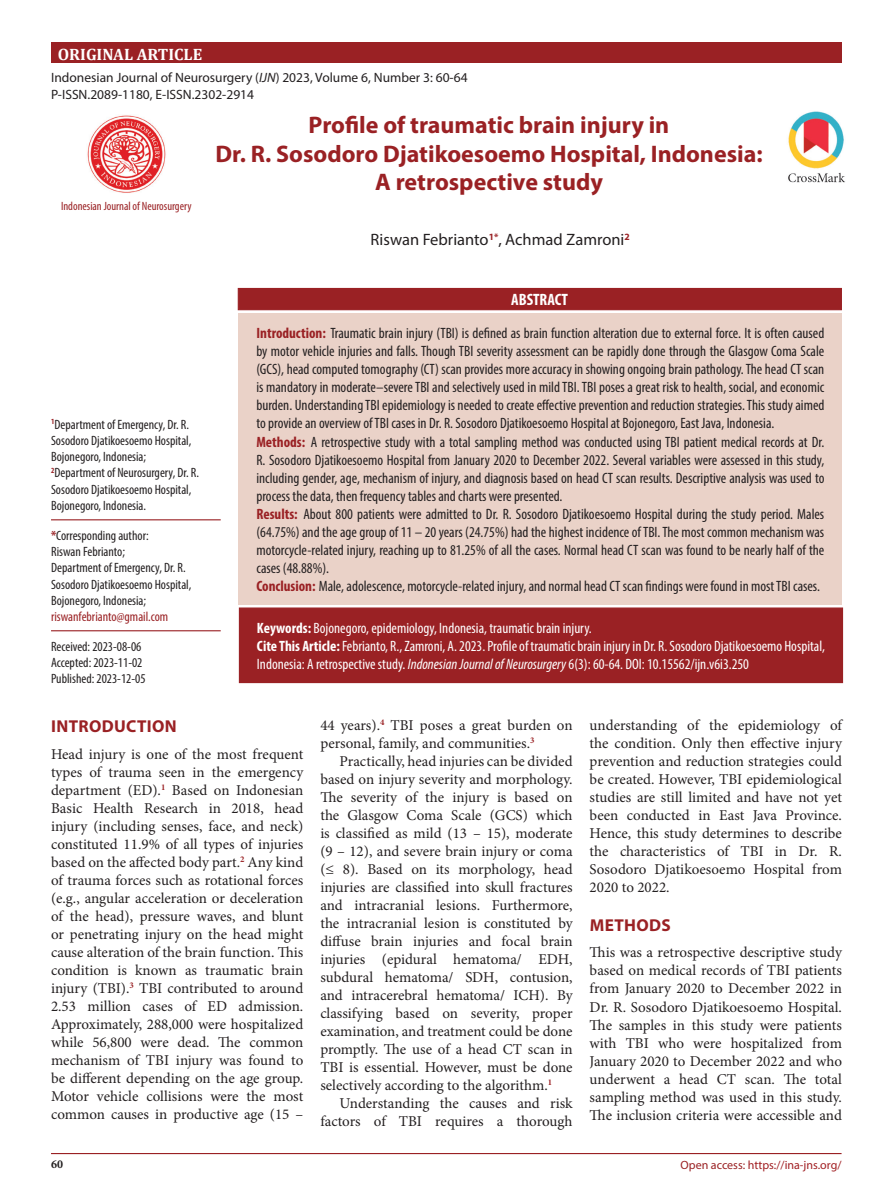
<style>
.page{position:relative;width:893px;height:1191px;background:#fff}
.page>*{position:absolute;margin:0;border:0;box-sizing:border-box;transform-origin:0 0}
.Judul_Naskah{font:700 24px/28.8px "Myriad Pro";color:#9a2124;text-align:center}
.judul{font:700 17.25px "Myriad Pro";letter-spacing:.02em;color:#9a2124}
.Author{font:16.5px "Myriad Pro";color:#231f20}
.t1{font:700 16.5px "Cambria";color:#fff}
.Default{font:700 condensed 16.5px "Myriad Pro";color:#fff}
.t2{font:15px/18px "Minion Pro";color:#231f20;text-align:justify}
.t3{font:condensed 15px/18px "Myriad Pro";color:#231f20;text-align:justify}
.t4{font:condensed 15px/18px "Myriad Pro";color:#fff}
.Afiliasi{font:condensed 13.5px/16.2px "Myriad Pro";color:#231f20}
.t5{font:13.5px "Myriad Pro";color:#231f20}
.Afiliasi-2{font:condensed 13.5px "Myriad Pro";color:#9a2124}
.judul-2{font:condensed 12px "Myriad Pro";color:#9a2124}
.judul-3{font:12px "Myriad Pro";color:#a11f23}
.judul-4{font:700 12px "Minion Pro";color:#231f20}
.s1{font-style:italic}
.s2{font-weight:700;color:#9a2124}
.s3{font-weight:700}
.s4{color:#9a2124}
</style>
<div class="page">
<div style="left:51px;top:43px;width:790px;height:20px;background:#9a2124"></div>
<div style="left:238px;top:288px;width:604px;height:22px;background:#9a2124"></div>
<div style="left:239px;top:313px;width:603px;height:291px;background:#ead2c8"></div>
<div style="left:239px;top:607px;width:604px;height:76px;background:#9a2124;border:1px solid #9a2124"></div>
<img style="left:788px;top:111px;width:57px;height:72px">
<hr style="left:51px;top:519px;width:170px;height:1px;background:#9a2124">
<hr style="left:51px;top:630px;width:170px;height:1px;background:#9a2124">
<hr style="left:51px;top:1153px;width:790px;height:1px;background:#9a2124">
<img style="left:87px;top:115px;width:79px;height:78px">
<p class="t1" style="left:58px;top:43px;width:146px">ORIGINAL ARTICLE</p>
<p class="t5" style="left:51px;top:70px;width:418px">Indonesian Journal of Neurosurgery (<span class="s1">IJN</span>) 2023, Volume 6, Number 3: 60-64</p>
<p class="t5" style="left:51px;top:86px;width:205px">P-ISSN.2089-1180, E-ISSN.2302-2914</p>
<p class="judul-2" style="left:61px;top:198px;width:132px">Indonesian Journal of Neurosurgery</p>
<p class="Judul_Naskah" style="left:309px;top:110px;width:362px">Profile of traumatic brain injury in</p>
<p class="Judul_Naskah" style="left:215px;top:138px;width:549px">Dr. R. Sosodoro Djatikoesoemo Hospital, Indonesia:<br>A retrospective study</p>
<p class="Author" style="left:371px;top:230px;width:261px">Riswan Febrianto<sup>1*</sup>, Achmad Zamroni<sup>2</sup></p>
<p class="Afiliasi" style="left:51px;top:416px;width:142px"><sup>1</sup>Department of Emergency, Dr. R.<br>Sosodoro Djatikoesoemo Hospital,<br>Bojonegoro, Indonesia;</p>
<p class="Afiliasi" style="left:51px;top:465px;width:150px"><sup>2</sup>Department of Neurosurgery, Dr. R.<br>Sosodoro Djatikoesoemo Hospital,<br>Bojonegoro, Indonesia.</p>
<p class="Afiliasi" style="left:51px;top:527px;width:99px"><span class="s2">*</span>Corresponding author:</p>
<p class="Afiliasi" style="left:51px;top:543px;width:75px">Riswan Febrianto;</p>
<p class="Afiliasi" style="left:51px;top:559px;width:142px">Department of Emergency, Dr. R.<br>Sosodoro Djatikoesoemo Hospital,<br>Bojonegoro, Indonesia;</p>
<p class="Afiliasi-2" style="left:51px;top:608px;width:119px">riswanfebrianto@gmail.com</p>
<p class="Afiliasi" style="left:51px;top:638px;width:92px">Received: 2023-08-06</p>
<p class="Afiliasi" style="left:51px;top:654px;width:93px">Accepted: 2023-11-02</p>
<p class="Afiliasi" style="left:51px;top:670px;width:96px">Published: 2023-12-05</p>
<p class="Default" style="left:511px;top:289px;width:58px">ABSTRACT</p>
<p class="t3" style="left:256px;top:324px;width:569px"><span class="s2">Introduction:</span> Traumatic brain injury (TBI) is defined as brain function alteration due to external force. It is often caused by motor vehicle injuries and falls. Though TBI severity assessment can be rapidly done through the Glasgow Coma Scale (GCS), head computed tomography (CT) scan provides more accuracy in showing ongoing brain pathology. The head CT scan is mandatory in moderate–severe TBI and selectively used in mild TBI. TBI poses a great risk to health, social, and economic burden. Understanding TBI epidemiology is needed to create effective prevention and reduction strategies. This study aimed to provide an overview of TBI cases in Dr. R. Sosodoro Djatikoesoemo Hospital at Bojonegoro, East Java, Indonesia.</p>
<p class="t3" style="left:256px;top:432px;width:569px"><span class="s2">Methods:</span> A retrospective study with a total sampling method was conducted using TBI patient medical records at Dr.<br>R. Sosodoro Djatikoesoemo Hospital from January 2020 to December 2022. Several variables were assessed in this study, including gender, age, mechanism of injury, and diagnosis based on head CT scan results. Descriptive analysis was used to process the data, then frequency tables and charts were presented.</p>
<p class="t3" style="left:256px;top:504px;width:569px"><span class="s2">Results:</span> About 800 patients were admitted to Dr. R. Sosodoro Djatikoesoemo Hospital during the study period. Males (64.75%) and the age group of 11 – 20 years (24.75%) had the highest incidence of TBI. The most common mechanism was motorcycle-related injury, reaching up to 81.25% of all the cases. Normal head CT scan was found to be nearly half of the cases (48.88%).</p>
<p class="t3" style="left:256px;top:576px;width:565px"><span class="s2">Conclusion:</span> Male, adolescence, motorcycle-related injury, and normal head CT scan findings were found in most TBI cases.</p>
<p class="t4" style="left:257px;top:619px;width:336px"><span class="s3">Keywords:</span> Bojonegoro, epidemiology, Indonesia, traumatic brain injury.</p>
<p class="t4" style="left:257px;top:637px;width:569px"><span class="s3">Cite This Article:</span> Febrianto, R., Zamroni, A. 2023. Profile of traumatic brain injury in Dr. R. Sosodoro Djatikoesoemo Hospital,<br>Indonesia: A retrospective study. <span class="s1">Indonesian Journal of Neurosurgery</span> 6(3): 60-64. DOI: 10.15562/ijn.v6i3.250</p>
<p class="judul" style="left:51px;top:715px;width:127px">INTRODUCTION</p>
<p class="t2" style="left:51px;top:745px;width:254px">Head injury is one of the most frequent types of trauma seen in the emergency department (ED).<sup>1</sup> Based on Indonesian Basic Health Research in 2018, head injury (including senses, face, and neck) constituted 11.9% of all types of injuries based on the affected body part.<sup>2</sup> Any kind of trauma forces such as rotational forces (e.g., angular acceleration or deceleration of the head), pressure waves, and blunt or penetrating injury on the head might cause alteration of the brain function. This condition is known as traumatic brain injury (TBI).<sup>3</sup> TBI contributed to around 2.53 million cases of ED admission.<br>Approximately, 288,000 were hospitalized while 56,800 were dead. The common mechanism of TBI injury was found to be different depending on the age group.<br>Motor vehicle collisions were the most common causes in productive age (15 –</p>
<p class="judul-4" style="left:51px;top:1156px;width:13px">60</p>
<p class="t2" style="left:320px;top:716px;width:254px">44 years).<sup>4</sup> TBI poses a great burden on personal, family, and communities.<sup>3</sup></p>
<p class="t2" style="left:320px;top:752px;width:254px;text-indent:19px">Practically, head injuries can be divided based on injury severity and morphology.<br>The severity of the injury is based on the Glasgow Coma Scale (GCS) which is classified as mild (13 – 15), moderate (9 – 12), and severe brain injury or coma (≤ 8). Based on its morphology, head injuries are classified into skull fractures and intracranial lesions. Furthermore, the intracranial lesion is constituted by diffuse brain injuries and focal brain injuries (epidural hematoma/ EDH, subdural hematoma/ SDH, contusion, and intracerebral hematoma/ ICH). By classifying based on severity, proper examination, and treatment could be done promptly. The use of a head CT scan in TBI is essential. However, must be done selectively according to the algorithm.<sup>1</sup></p>
<p class="t2" style="left:320px;top:1094px;width:254px;text-align:right">Understanding the causes and risk factors of TBI requires a thorough</p>
<p class="t2" style="left:590px;top:716px;width:254px">understanding of the epidemiology of the condition. Only then effective injury prevention and reduction strategies could be created. However, TBI epidemiological studies are still limited and have not yet been conducted in East Java Province.<br>Hence, this study determines to describe the characteristics of TBI in Dr. R.<br>Sosodoro Djatikoesoemo Hospital from 2020 to 2022.</p>
<p class="judul" style="left:590px;top:914px;width:82px">METHODS</p>
<p class="t2" style="left:590px;top:943px;width:254px">This was a retrospective descriptive study based on medical records of TBI patients from January 2020 to December 2022 in Dr. R. Sosodoro Djatikoesoemo Hospital.<br>The samples in this study were patients with TBI who were hospitalized from January 2020 to December 2022 and who underwent a head CT scan. The total sampling method was used in this study.<br>The inclusion criteria were accessible and</p>
<p class="judul-3" style="left:681px;top:1157px;width:162px"><span class="s4">Open access:</span> https://ina-jns.org/</p>
</div>
